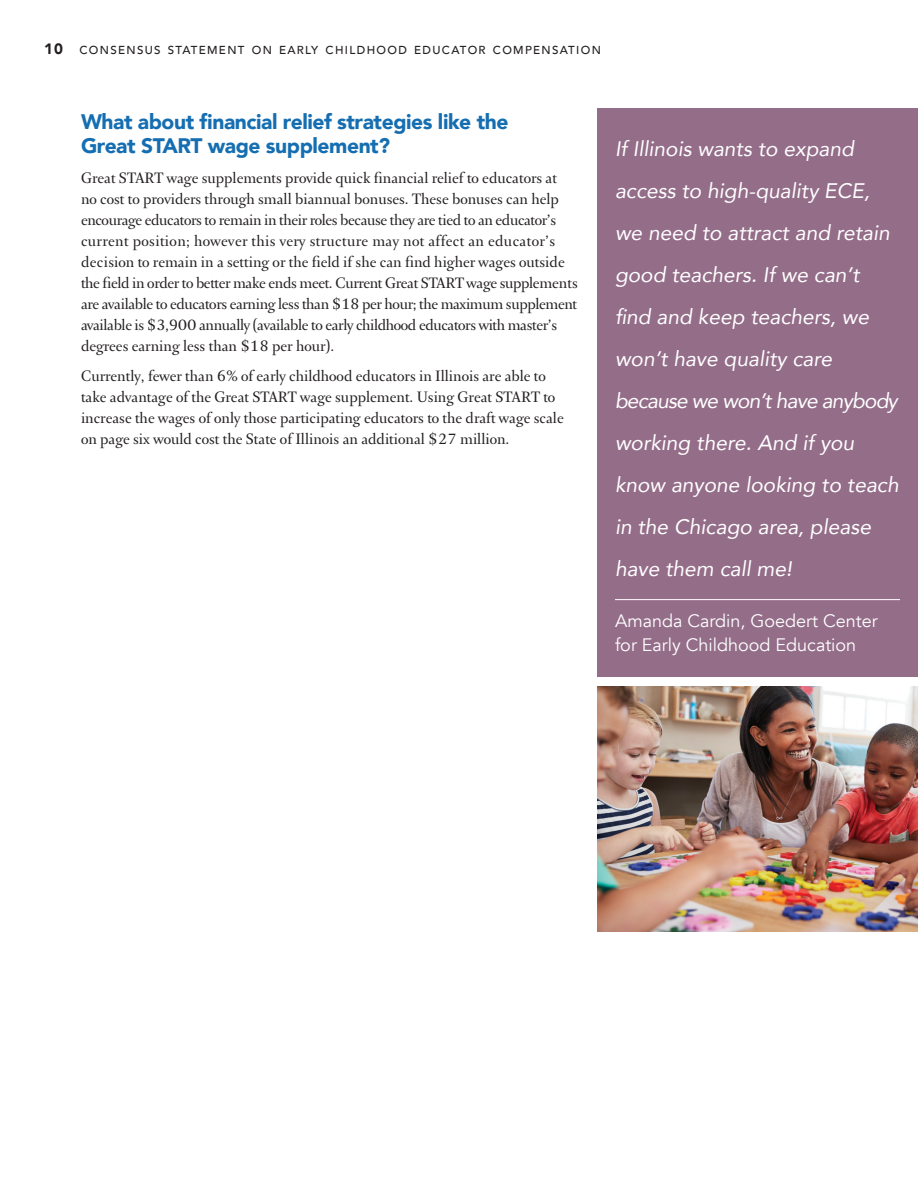
<style>
.page{position:relative;width:918px;height:1188px;background:#fff}
.page>*{position:absolute;margin:0;border:0;box-sizing:border-box;transform-origin:0 0}
.t1{font:italic 21px/42px "Avenir";color:#fff}
.Subhead{font:900 21px/24px "Avenir";letter-spacing:-.02em;color:#156eb1}
.Body_2{font:18px/21px "Arnhem Fine";color:#231f20}
.Quote-Credit{font:18px/24px "Avenir";color:#fff}
.t2{font:900 15px "Avenir";color:#231f20}
.t3{font:500 11.55px "Avenir";letter-spacing:.115em;color:#231f20}
</style>
<div class="page">
<div style="left:598px;top:108px;width:320px;height:568px;background:#946d89"></div>
<hr style="left:615px;top:599px;width:285px;height:1px;background:#fff">
<img style="left:598px;top:687px;width:320px;height:245px">
<p class="t2" style="left:44px;top:36px;width:20px">10</p>
<p class="t3" style="left:80px;top:40px;width:523px">CONSENSUS STATEMENT ON EARLY CHILDHOOD EDUCATOR COMPENSATION</p>
<p class="Subhead" style="left:81px;top:109px;width:429px">What about financial relief strategies like the<br>Great START wage supplement?</p>
<p class="Body_2" style="left:81px;top:168px;width:498px">Great START wage supplements provide quick financial relief to educators at<br>no cost to providers through small biannual bonuses. These bonuses can help encourage educators to remain in their roles because they are tied to an educator’s current position; however this very structure may not affect an educator’s decision to remain in a setting or the field if she can find higher wages outside the field in order to better make ends meet. Current Great START wage supplements are available to educators earning less than $18 per hour; the maximum supplement available is $3,900 annually (available to early childhood educators with master’s degrees earning less than $18 per hour).</p>
<p class="Body_2" style="left:81px;top:366px;width:484px">Currently, fewer than 6% of early childhood educators in Illinois are able to take advantage of the Great START wage supplement. Using Great START to increase the wages of only those participating educators to the draft wage scale on page six would cost the State of Illinois an additional $27 million.</p>
<p class="t1" style="left:615px;top:128px;width:285px">If Illinois wants to expand access to high-quality ECE, we need to attract and retain good teachers. If we can’t find and keep teachers, we won’t have quality care because we won’t have anybody working there. And if you know anyone looking to teach in the Chicago area, please have them call me!</p>
<p class="Quote-Credit" style="left:615px;top:609px;width:264px">Amanda Cardin, Goedert Center for Early Childhood Education</p>
</div>
